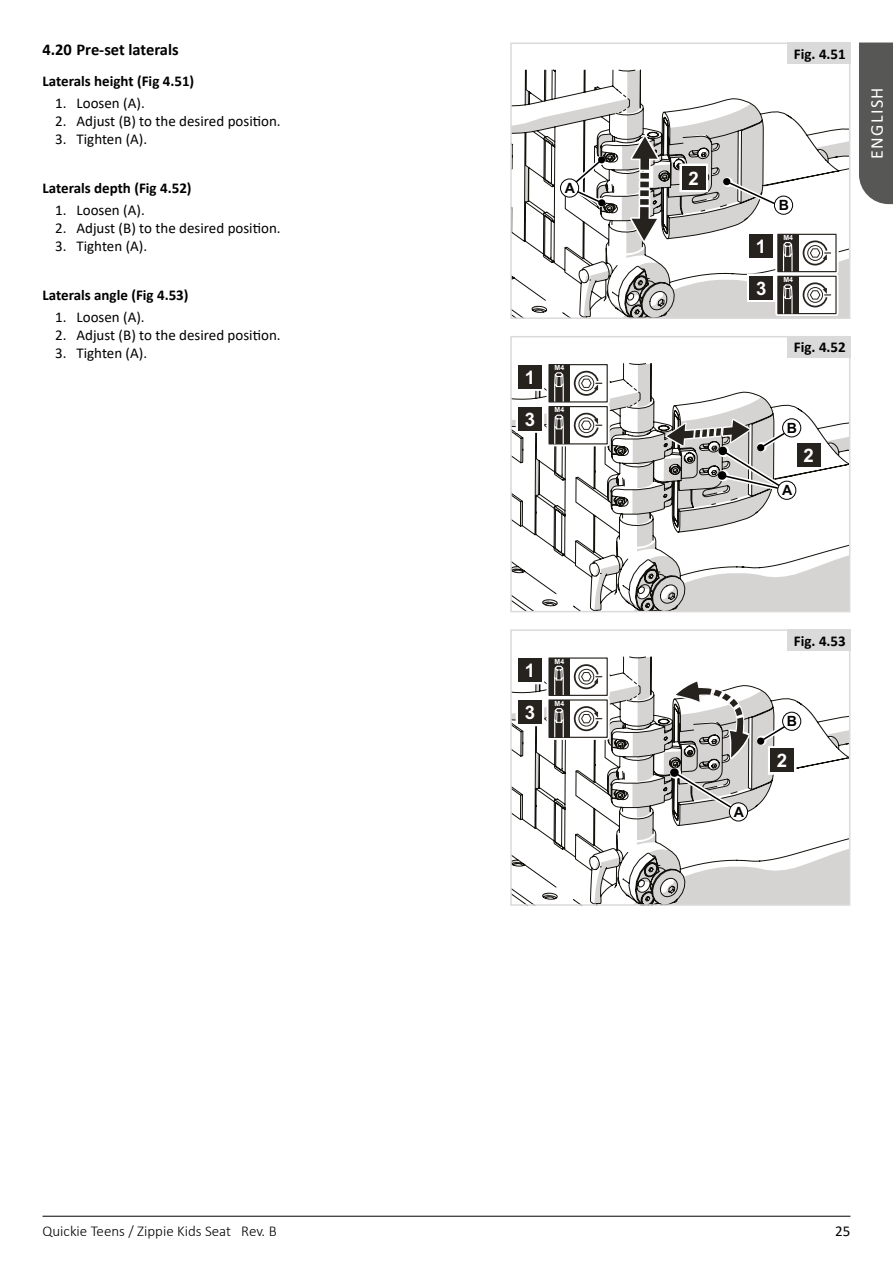
<style>
.page{position:relative;width:893px;height:1263px;background:#fff}
.page>*{position:absolute;margin:0;border:0;box-sizing:border-box;transform-origin:0 0}
.t1{font:700 18.6px "Arial";color:#fff}
.t2{font:18px "Calibri";letter-spacing:.08em;color:#fff}
.t3{font:700 16.5px "Calibri";color:#000}
.t4{font:15px "Calibri";color:#000}
.t5{font:700 15px "Calibri";color:#000}
.t6{font:300 15px "Calibri";color:#000}
.t7{font:700 14.1px "Arial";color:#000}
.t8{font:700 7.05px "Arial";color:#fff}
</style>
<div class="page">
<hr style="left:43px;top:1216px;width:807px;height:1px;background:#000">
<div style="left:859px;top:43px;width:34px;height:161px;background:#575756"></div>
<svg style="left:513px;top:363px;width:334px;height:246px"></svg>
<div style="left:516px;top:362px;width:28px;height:29px;border:5px solid #fff"></div>
<div style="left:518px;top:365px;width:24px;height:23px;background:#26231e"></div>
<div style="left:516px;top:404px;width:28px;height:29px;border:5px solid #fff"></div>
<div style="left:518px;top:407px;width:24px;height:23px;background:#26231e"></div>
<svg style="left:778px;top:481px;width:18px;height:18px"></svg>
<div style="left:777px;top:481px;width:19px;height:19px;border:1px solid #000;border-radius:50%"></div>
<svg style="left:665px;top:419px;width:132px;height:77px"></svg>
<div style="left:783px;top:419px;width:18px;height:18px;background:#fff;border-radius:50%"></div>
<div style="left:782px;top:418px;width:19px;height:19px;border:1px solid #000;border-radius:50%"></div>
<div style="left:797px;top:443px;width:24px;height:24px;background:#26231e"></div>
<div style="left:547px;top:362px;width:62px;height:42px;border:5px solid #fff"></div>
<div style="left:549px;top:365px;width:58px;height:37px;background:#fff"></div>
<div style="left:548px;top:364px;width:60px;height:38px;border:1px solid #27241f"></div>
<div style="left:549px;top:365px;width:21px;height:37px;background:#27241f"></div>
<svg style="left:554px;top:372px;width:10px;height:31px"></svg>
<svg style="left:573px;top:370px;width:30px;height:26px"></svg>
<div style="left:547px;top:404px;width:62px;height:42px;border:5px solid #fff"></div>
<div style="left:549px;top:407px;width:58px;height:37px;background:#fff"></div>
<div style="left:548px;top:406px;width:60px;height:38px;border:1px solid #27241f"></div>
<div style="left:549px;top:407px;width:21px;height:37px;background:#27241f"></div>
<svg style="left:550px;top:414px;width:14px;height:31px"></svg>
<svg style="left:573px;top:412px;width:30px;height:26px"></svg>
<div style="left:510px;top:336px;width:340px;height:276px;border:2px solid #dadada"></div>
<svg style="left:513px;top:70px;width:334px;height:246px"></svg>
<svg style="left:630px;top:135px;width:29px;height:107px"></svg>
<div style="left:749px;top:234px;width:24px;height:24px;background:#26231e"></div>
<div style="left:749px;top:276px;width:24px;height:24px;background:#26231e"></div>
<svg style="left:721px;top:176px;width:67px;height:37px"></svg>
<div style="left:774px;top:196px;width:19px;height:18px;background:#fff;border-radius:50%"></div>
<div style="left:774px;top:196px;width:19px;height:19px;border:1px solid #000;border-radius:50%"></div>
<div style="left:679px;top:164px;width:29px;height:28px;border:5px solid #fff"></div>
<div style="left:682px;top:166px;width:24px;height:24px;background:#26231e"></div>
<div style="left:775px;top:232px;width:63px;height:42px;border:5px solid #fff"></div>
<div style="left:778px;top:234px;width:58px;height:38px;background:#fff"></div>
<div style="left:777px;top:234px;width:60px;height:38px;border:1px solid #27241f"></div>
<div style="left:778px;top:234px;width:21px;height:38px;background:#27241f"></div>
<svg style="left:783px;top:242px;width:10px;height:30px"></svg>
<svg style="left:802px;top:240px;width:30px;height:26px"></svg>
<div style="left:775px;top:274px;width:63px;height:42px;border:5px solid #fff"></div>
<div style="left:778px;top:276px;width:58px;height:38px;background:#fff"></div>
<div style="left:777px;top:276px;width:60px;height:38px;border:1px solid #27241f"></div>
<div style="left:778px;top:276px;width:21px;height:38px;background:#27241f"></div>
<svg style="left:779px;top:284px;width:14px;height:31px"></svg>
<svg style="left:802px;top:282px;width:30px;height:26px"></svg>
<svg style="left:563px;top:154px;width:45px;height:55px"></svg>
<div style="left:560px;top:179px;width:19px;height:18px;background:#fff;border-radius:50%"></div>
<div style="left:560px;top:179px;width:19px;height:18px;border:1px solid #000;border-radius:50%"></div>
<div style="left:510px;top:43px;width:340px;height:276px;border:2px solid #dadada"></div>
<svg style="left:513px;top:656px;width:334px;height:247px"></svg>
<div style="left:518px;top:658px;width:24px;height:24px;background:#26231e"></div>
<div style="left:518px;top:700px;width:24px;height:24px;background:#26231e"></div>
<svg style="left:669px;top:767px;width:76px;height:51px;background:#b6b5b3"></svg>
<div style="left:729px;top:803px;width:19px;height:18px;background:#fff;border-radius:50%"></div>
<div style="left:729px;top:802px;width:19px;height:19px;border:1px solid #000;border-radius:50%"></div>
<svg style="left:783px;top:712px;width:18px;height:18px"></svg>
<div style="left:782px;top:712px;width:19px;height:19px;border:1px solid #000;border-radius:50%"></div>
<div style="left:770px;top:748px;width:24px;height:24px;background:#26231e"></div>
<div style="left:549px;top:658px;width:58px;height:37px;background:#fff"></div>
<div style="left:548px;top:657px;width:60px;height:39px;border:1px solid #27241f"></div>
<div style="left:549px;top:658px;width:21px;height:37px;background:#27241f"></div>
<svg style="left:554px;top:665px;width:10px;height:31px"></svg>
<svg style="left:573px;top:664px;width:30px;height:26px"></svg>
<div style="left:549px;top:700px;width:58px;height:37px;background:#fff"></div>
<div style="left:548px;top:699px;width:60px;height:39px;border:1px solid #27241f"></div>
<div style="left:549px;top:700px;width:21px;height:37px;background:#27241f"></div>
<svg style="left:550px;top:708px;width:14px;height:30px"></svg>
<svg style="left:573px;top:706px;width:30px;height:26px"></svg>
<svg style="left:674px;top:680px;width:123px;height:80px"></svg>
<div style="left:510px;top:629px;width:340px;height:277px;border:2px solid #dadada"></div>
<div style="left:787px;top:43px;width:63px;height:21px;background:#dadada"></div>
<div style="left:787px;top:336px;width:63px;height:21px;background:#dadada"></div>
<div style="left:787px;top:629px;width:63px;height:22px;background:#dadada"></div>
<p class="t3" style="left:43px;top:38px;width:138px">4.20 Pre-set laterals</p>
<p class="t5" style="left:43px;top:70px;width:153px">Laterals height (Fig 4.51)</p>
<p class="t4" style="left:55px;top:93px;width:91px">1. Loosen (A).</p>
<p class="t4" style="left:55px;top:111px;width:227px">2. Adjust (B) to the desired position.</p>
<p class="t4" style="left:55px;top:129px;width:93px">3. Tighten (A).</p>
<p class="t5" style="left:43px;top:177px;width:151px">Laterals depth (Fig 4.52)</p>
<p class="t4" style="left:55px;top:200px;width:91px">1. Loosen (A).</p>
<p class="t4" style="left:55px;top:218px;width:227px">2. Adjust (B) to the desired position.</p>
<p class="t4" style="left:55px;top:236px;width:93px">3. Tighten (A).</p>
<p class="t5" style="left:42px;top:284px;width:148px">Laterals angle (Fig 4.53)</p>
<p class="t4" style="left:55px;top:306px;width:91px">1. Loosen (A).</p>
<p class="t4" style="left:55px;top:324px;width:227px">2. Adjust (B) to the desired position.</p>
<p class="t4" style="left:55px;top:342px;width:93px">3. Tighten (A).</p>
<p class="t6" style="left:43px;top:1222px;width:236px">Quickie Teens / Zippie Kids Seat Rev. B</p>
<p class="t7" style="left:565px;top:178px;width:12px">A</p>
<p class="t1" style="left:525px;top:364px;width:12px">1</p>
<p class="t1" style="left:525px;top:406px;width:12px">3</p>
<p class="t8" style="left:555px;top:363px;width:11px">M4</p>
<p class="t8" style="left:555px;top:405px;width:11px">M4</p>
<p class="t1" style="left:525px;top:657px;width:12px">1</p>
<p class="t1" style="left:525px;top:699px;width:12px">3</p>
<p class="t8" style="left:555px;top:656px;width:11px">M4</p>
<p class="t8" style="left:555px;top:698px;width:11px">M4</p>
<p class="t1" style="left:688px;top:165px;width:12px">2</p>
<p class="t5" style="left:794px;top:43px;width:53px">Fig. 4.51</p>
<p class="t1" style="left:756px;top:233px;width:12px">1</p>
<p class="t1" style="left:756px;top:275px;width:12px">3</p>
<p class="t7" style="left:779px;top:195px;width:12px">B</p>
<p class="t8" style="left:783px;top:233px;width:11px">M4</p>
<p class="t8" style="left:783px;top:275px;width:11px">M4</p>
<p class="t5" style="left:794px;top:337px;width:53px">Fig. 4.52</p>
<p class="t2" style="left:864px;top:159px;width:73px;rotate:-90deg">ENGLISH</p>
<p class="t7" style="left:787px;top:418px;width:12px">B</p>
<p class="t7" style="left:782px;top:480px;width:12px">A</p>
<p class="t1" style="left:803px;top:442px;width:12px">2</p>
<p class="t7" style="left:734px;top:802px;width:12px">A</p>
<p class="t5" style="left:794px;top:630px;width:53px">Fig. 4.53</p>
<p class="t7" style="left:787px;top:711px;width:12px">B</p>
<p class="t1" style="left:777px;top:748px;width:12px">2</p>
<p class="t4" style="left:835px;top:1220px;width:17px">25</p>
</div>
